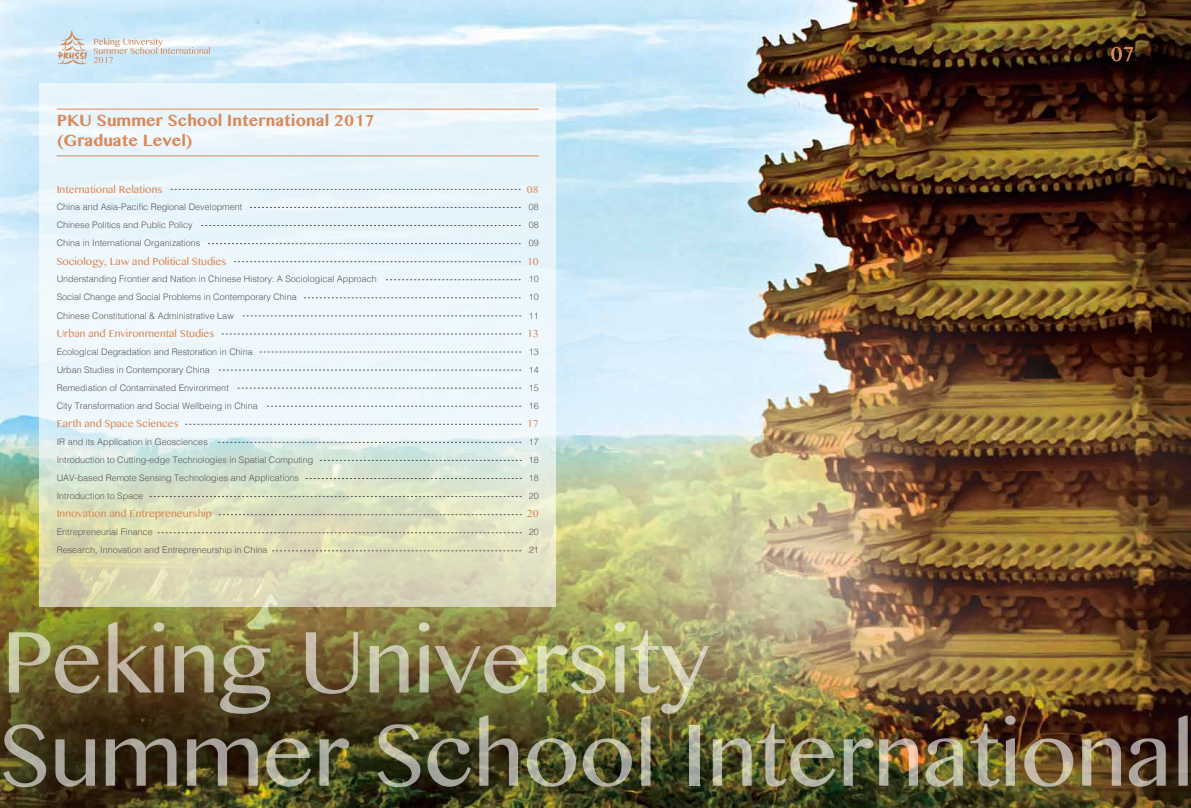
<style>
.page{position:relative;width:1191px;height:808px;background:#fff}
.page>*{position:absolute;margin:0;border:0;box-sizing:border-box;transform-origin:0 0}
.t1{font:18px "Bangla MN";color:#da8957}
.t2{font:700 14px/20px "Bangla MN";color:#da8957}
.t3{font:300 9px/18px "Helvetica";color:#595757}
.t4{font:9px "Bangla MN";color:#da8957}
</style>
<div class="page">
<img style="left:0;top:0;width:1191px;height:808px">
<svg style="left:40px;top:84px;width:516px;height:523px;fill:#e8f5fb"></svg>
<hr style="left:57px;top:155px;width:482px;height:1px;background:#da8957">
<hr style="left:57px;top:109px;width:482px;height:1px;background:#da8957">
<svg style="left:9px;top:632px;width:91px;height:61px;background:#8a8353"></svg>
<svg style="left:108px;top:622px;width:56px;height:70px;background:#8f8059"></svg>
<svg style="left:175px;top:645px;width:39px;height:47px;background:#958a68"></svg>
<svg style="left:220px;top:645px;width:50px;height:69px;background:#857c5c"></svg>
<svg style="left:306px;top:632px;width:52px;height:62px;background:#897a53"></svg>
<svg style="left:3px;top:724px;width:43px;height:63px;background:#6c674c"></svg>
<svg style="left:55px;top:739px;width:40px;height:48px;background:#6b6454"></svg>
<svg style="left:106px;top:738px;width:70px;height:48px;background:#605748"></svg>
<svg style="left:187px;top:738px;width:71px;height:48px;background:#675f4d"></svg>
<svg style="left:266px;top:738px;width:45px;height:49px;background:#706f51"></svg>
<svg style="left:319px;top:738px;width:30px;height:48px"></svg>
<img style="left:370px;top:622px;width:381px;height:165px">
<img style="left:757px;top:723px;width:78px;height:64px">
<svg style="left:843px;top:738px;width:30px;height:48px"></svg>
<img style="left:879px;top:738px;width:39px;height:48px">
<img style="left:925px;top:738px;width:37px;height:49px">
<img style="left:970px;top:723px;width:29px;height:64px">
<svg style="left:1005px;top:716px;width:10px;height:70px"></svg>
<svg style="left:1024px;top:738px;width:49px;height:49px;background:#8c7753"></svg>
<svg style="left:1082px;top:738px;width:39px;height:48px;background:#927f61"></svg>
<svg style="left:1128px;top:738px;width:37px;height:49px;background:#6d5e53"></svg>
<svg style="left:1178px;top:716px;width:9px;height:70px"></svg>
<svg style="left:57px;top:30px;width:31px;height:35px"></svg>
<svg style="left:94px;top:38px;width:116px;height:25px"></svg>
<svg style="left:171px;top:189px;width:349px;height:1px"></svg>
<svg style="left:250px;top:207px;width:270px;height:1px"></svg>
<svg style="left:201px;top:225px;width:319px;height:1px"></svg>
<svg style="left:208px;top:243px;width:312px;height:1px"></svg>
<svg style="left:234px;top:261px;width:286px;height:1px"></svg>
<svg style="left:386px;top:279px;width:134px;height:1px"></svg>
<svg style="left:304px;top:298px;width:216px;height:1px"></svg>
<svg style="left:243px;top:316px;width:278px;height:1px"></svg>
<svg style="left:222px;top:334px;width:299px;height:1px"></svg>
<svg style="left:260px;top:352px;width:261px;height:1px"></svg>
<svg style="left:219px;top:370px;width:302px;height:1px"></svg>
<svg style="left:237px;top:388px;width:284px;height:1px"></svg>
<svg style="left:267px;top:406px;width:254px;height:1px"></svg>
<svg style="left:185px;top:424px;width:336px;height:1px"></svg>
<svg style="left:218px;top:442px;width:303px;height:1px"></svg>
<svg style="left:320px;top:460px;width:202px;height:1px"></svg>
<svg style="left:306px;top:478px;width:216px;height:1px"></svg>
<svg style="left:150px;top:496px;width:372px;height:1px"></svg>
<svg style="left:219px;top:514px;width:303px;height:1px"></svg>
<svg style="left:158px;top:532px;width:364px;height:1px"></svg>
<svg style="left:272px;top:550px;width:249px;height:1px"></svg>
<h2 class="t2" style="left:57px;top:111px;width:320px">PKU Summer School International 2017 (Graduate Level)</h2>
<p class="t4" style="left:57px;top:183px;width:107px">International Relations</p>
<p class="t3" style="left:57px;top:198px;width:187px">China and Asia-Pacific Regional Development<br>Chinese Politics and Public Policy<br>China in International Organizations</p>
<p class="t4" style="left:57px;top:255px;width:171px">Sociology, Law and Political Studies</p>
<p class="t3" style="left:57px;top:270px;width:322px">Understanding Frontier and Nation in Chinese History: A Sociological Approach<br>Social Change and Social Problems in Contemporary China<br>Chinese Constitutional &amp; Administrative Law</p>
<p class="t4" style="left:57px;top:327px;width:159px">Urban and Environmental Studies</p>
<p class="t3" style="left:57px;top:342px;width:203px">Ecological Degradation and Restoration in China Urban Studies in Contemporary China Remediation of Contaminated Environment<br>City Transformation and Social Wellbeing in China</p>
<p class="t4" style="left:57px;top:417px;width:123px">Earth and Space Sciences</p>
<p class="t3" style="left:57px;top:432px;width:258px">IR and its Application in Geosciences<br>Introduction to Cutting-edge Technologies in Spatial Computing UAV-based Remote Sensing Technologies and Applications Introduction to Space</p>
<p class="t4" style="left:57px;top:507px;width:157px">Innovation and Entrepreneurship</p>
<p class="t3" style="left:57px;top:522px;width:212px">Entrepreneurial Finance<br>Research, Innovation and Entrepreneurship in China</p>
<p class="t4" style="left:527px;top:183px;width:13px">08</p>
<p class="t3" style="left:529px;top:198px;width:12px;text-align:justify">08<br>08<br>09</p>
<p class="t4" style="left:527px;top:255px;width:13px">10</p>
<p class="t3" style="left:529px;top:270px;width:12px;text-align:justify">10<br>10<br>11</p>
<p class="t4" style="left:527px;top:327px;width:13px">13</p>
<p class="t3" style="left:529px;top:342px;width:12px;text-align:justify">13<br>14<br>15<br>16</p>
<p class="t4" style="left:527px;top:417px;width:13px">17</p>
<p class="t3" style="left:529px;top:432px;width:12px;text-align:justify">17<br>18<br>18<br>20</p>
<p class="t4" style="left:527px;top:507px;width:13px">20</p>
<p class="t3" style="left:529px;top:522px;width:12px">20<br>21</p>
<h1 class="t1" style="left:1110px;top:41px;width:25px">07</h1>
</div>
